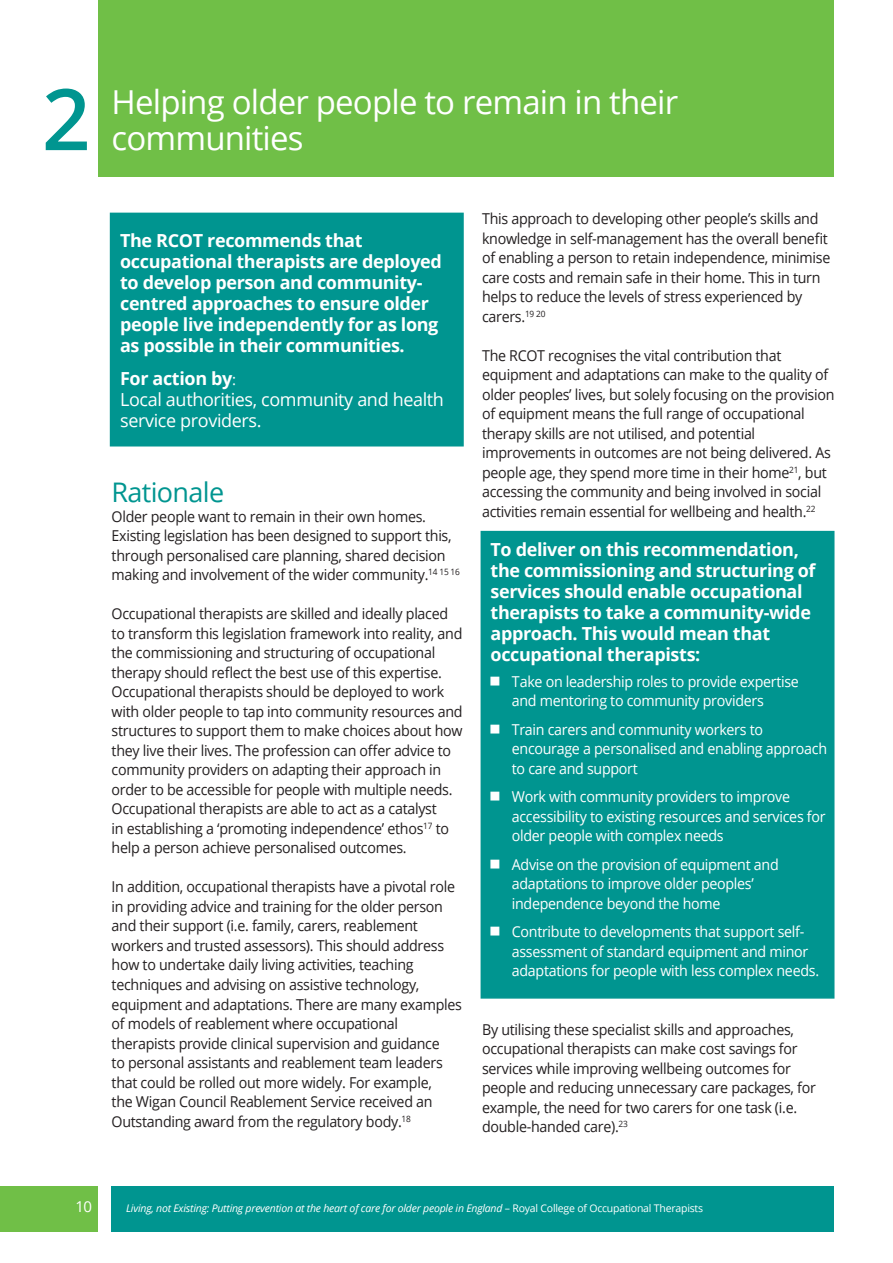
<style>
.page{position:relative;width:893px;height:1263px;background:#fff}
.page>*{position:absolute;margin:0;border:0;box-sizing:border-box;transform-origin:0 0}
.t1{font:600 85.05px "Open Sans";color:#009590}
.t2{font:33px/36px "Open Sans";letter-spacing:-.025em;color:#fff}
.t3{font:27px "Open Sans";letter-spacing:-.025em;color:#009590}
.t4{font:700 18px/21px "Open Sans";letter-spacing:-.02em;color:#fff}
.t5{font:18px/21px "Open Sans";letter-spacing:-.02em;color:#fff}
.t6{font:15px/19.5px "Open Sans";letter-spacing:-.02em;color:#231f20;scale:.95 1}
.t7{font:15px/19.5px "Open Sans";letter-spacing:-.02em;color:#fff;scale:.95 1}
.t8{font:15px "Open Sans";letter-spacing:-.02em;color:#fff}
.t9{font:italic 10.5px "Open Sans";letter-spacing:-.02em;color:#fff}
.s1{font-weight:400;font-size:15px}
.s2{font-style:normal}
</style>
<div class="page">
<div style="left:110px;top:213px;width:354px;height:233px;background:#009590"></div>
<div style="left:481px;top:531px;width:353px;height:468px;background:#009590"></div>
<div style="left:111px;top:1186px;width:722px;height:46px;background:#009590"></div>
<div style="left:0;top:1186px;width:98px;height:46px;background:#70bf47"></div>
<div style="left:98px;top:0;width:735px;height:176px;background:#70bf47"></div>
<p class="t1" style="left:42px;top:61px;width:50px">2</p>
<p class="t2" style="left:112px;top:83px;width:568px">Helping older people to remain in their communities</p>
<p class="t4" style="left:120px;top:230px;width:323px">The RCOT recommends that occupational therapists are deployed to develop person and community&shy;centred approaches to ensure older people live independently for as long</p>
<p class="t4" style="left:120px;top:335px;width:286px">as possible in their communities.</p>
<p class="t4" style="left:120px;top:368px;width:117px">For action by<span class="s1">:</span></p>
<p class="t5" style="left:120px;top:389px;width:325px">Local authorities, community and health service providers.</p>
<p class="t3" style="left:112px;top:474px;width:114px">Rationale</p>
<p class="t6" style="left:112px;top:506px;width:368px">Older people want to remain in their own homes.<br>Existing legislation has been designed to support this, through personalised care planning, shared decision making and involvement of the wider community.<sup>14</sup> <sup>15</sup> <sup>16</sup></p>
<p class="t6" style="left:112px;top:604px;width:371px">Occupational therapists are skilled and ideally placed to transform this legislation framework into reality, and the commissioning and structuring of occupational therapy should reflect the best use of this expertise.<br>Occupational therapists should be deployed to work with older people to tap into community resources and structures to support them to make choices about how they live their lives. The profession can offer advice to community providers on adapting their approach in order to be accessible for people with multiple needs.<br>Occupational therapists are able to act as a catalyst<br>in establishing a ‘promoting independence’ ethos<sup>17</sup> to help a person achieve personalised outcomes.</p>
<p class="t6" style="left:112px;top:877px;width:370px">In addition, occupational therapists have a pivotal role in providing advice and training for the older person and their support (i.e. family, carers, reablement workers and trusted assessors). This should address how to undertake daily living activities, teaching techniques and advising on assistive technology, equipment and adaptations. There are many examples of models of reablement where occupational therapists provide clinical supervision and guidance<br>to personal assistants and reablement team leaders that could be rolled out more widely. For example,<br>the Wigan Council Reablement Service received an Outstanding award from the regulatory body.<sup>18</sup></p>
<p class="t6" style="left:482px;top:208px;width:368px">This approach to developing other people’s skills and knowledge in self-management has the overall benefit of enabling a person to retain independence, minimise care costs and remain safe in their home. This in turn helps to reduce the levels of stress experienced by carers.<sup>19</sup> <sup>20</sup></p>
<p class="t6" style="left:482px;top:345px;width:373px">The RCOT recognises the vital contribution that equipment and adaptations can make to the quality of older peoples’ lives, but solely focusing on the provision of equipment means the full range of occupational therapy skills are not utilised, and potential improvements in outcomes are not being delivered. As people age, they spend more time in their home<sup>21</sup>, but accessing the community and being involved in social activities remain essential for wellbeing and health.<sup>22</sup></p>
<p class="t4" style="left:491px;top:539px;width:326px">To deliver on this recommendation, the commissioning and structuring of services should enable occupational therapists to take a community-wide approach. This would mean that occupational therapists:</p>
<p class="t7" style="left:512px;top:671px;width:304px;text-indent:-21px">■ Take on leadership roles to provide expertise and mentoring to community providers</p>
<p class="t7" style="left:512px;top:719px;width:333px;text-indent:-21px">■ Train carers and community workers to encourage a personalised and enabling approach to care and support</p>
<p class="t7" style="left:512px;top:786px;width:332px;text-indent:-21px">■ Work with community providers to improve accessibility to existing resources and services for older people with complex needs</p>
<p class="t7" style="left:512px;top:854px;width:282px;text-indent:-21px">■ Advise on the provision of equipment and adaptations to improve older peoples’ independence beyond the home</p>
<p class="t7" style="left:512px;top:921px;width:325px;text-indent:-21px">■ Contribute to developments that support self&shy;assessment of standard equipment and minor adaptations for people with less complex needs.</p>
<p class="t6" style="left:482px;top:1019px;width:353px">By utilising these specialist skills and approaches, occupational therapists can make cost savings for services while improving wellbeing outcomes for people and reducing unnecessary care packages, for example, the need for two carers for one task (i.e. double-handed care).<sup>23</sup></p>
<p class="t8" style="left:75px;top:1196px;width:18px">10</p>
<p class="t9" style="left:126px;top:1201px;width:578px">Living, not Existing: Putting prevention at the heart of care for older people in England <span class="s2">– Royal College of Occupational Therapists</span></p>
</div>
